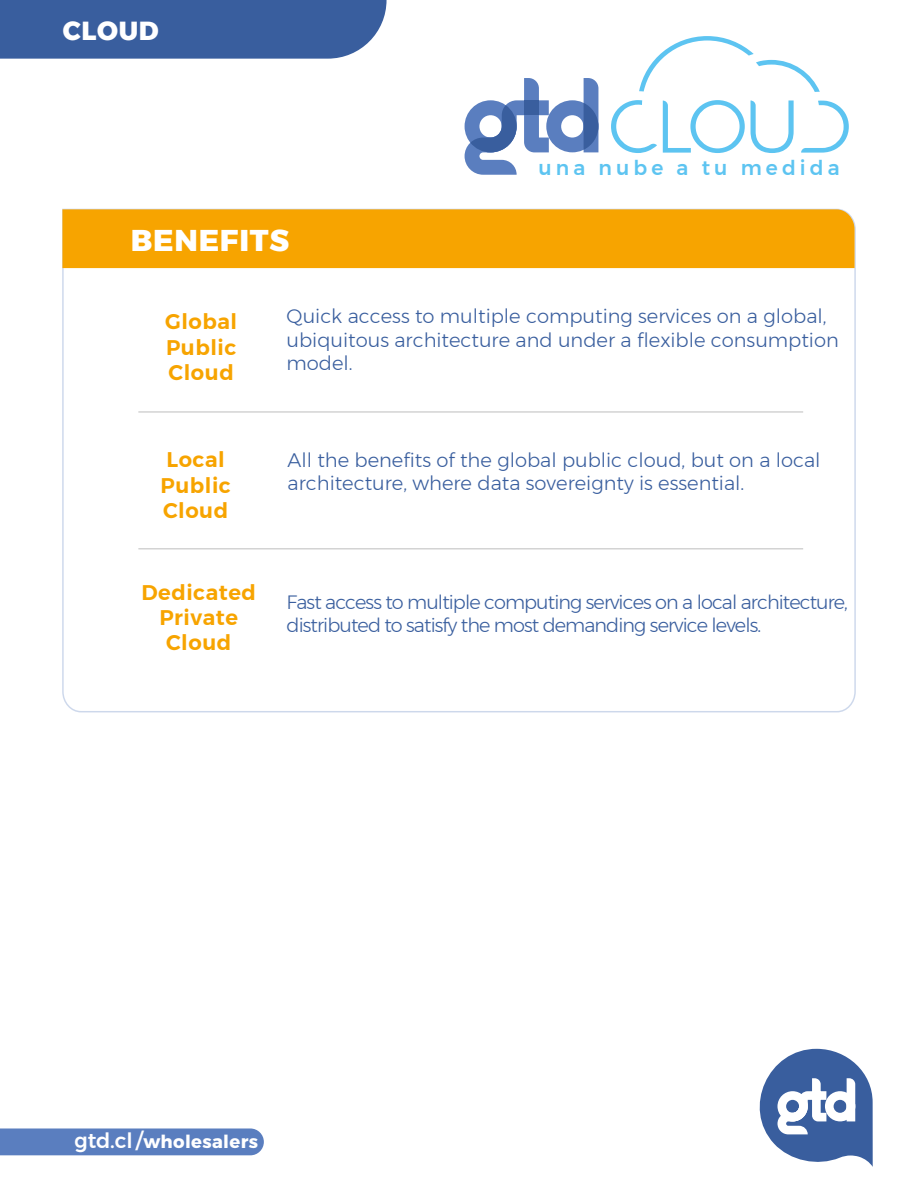
<style>
.page{position:relative;width:918px;height:1188px;background:#fff}
.page>*{position:absolute;margin:0;border:0;box-sizing:border-box;transform-origin:0 0}
.t1{font:800 30px "Montserrat";letter-spacing:.025em;color:#fff}
.t2{font:800 26.1px "Montserrat";letter-spacing:.025em;color:#fff}
.t3{font:600 21.15px/25.3px "Montserrat";letter-spacing:.025em;color:#f7a400;text-align:justify}
.t4{font:500 20.25px "Montserrat";letter-spacing:.205em;color:#5dc4f1}
.t5{font:300 19.5px/23.4px "Montserrat";color:#395e9e}
.t6{font:300 19.2px/23.1px "Montserrat";letter-spacing:-.045em;color:#395e9e}
.t7{font:700 18px "Montserrat";letter-spacing:.02em;color:#fff}
.s1{font-weight:500;font-size:20.85px}
</style>
<div class="page">
<div style="left:0;top:1128px;width:264px;height:27px;background:#5a7ebf"></div>
<svg style="left:759px;top:1049px;width:114px;height:118px"></svg>
<svg style="left:62px;top:225px;width:794px;height:487px"></svg>
<div style="left:62px;top:209px;width:793px;height:59px;background:#f7a400"></div>
<svg style="left:663px;top:100px;width:82px;height:53px"></svg>
<svg style="left:751px;top:100px;width:43px;height:53px"></svg>
<svg style="left:801px;top:101px;width:48px;height:52px"></svg>
<svg style="left:639px;top:36px;width:181px;height:56px"></svg>
<svg style="left:611px;top:100px;width:46px;height:53px"></svg>
<svg style="left:465px;top:78px;width:133px;height:97px"></svg>
<div style="left:0;top:0;width:387px;height:59px;background:#395e9e"></div>
<h2 class="t2" style="left:63px;top:10px;width:97px">CLOUD</h2>
<h1 class="t1" style="left:131px;top:216px;width:160px">BENEFITS</h1>
<p class="t4" style="left:538px;top:152px;width:303px">una nube a tu medida</p>
<p class="t3" style="left:165px;top:309px;width:74px">Global Public Cloud</p>
<p class="t3" style="left:161px;top:447px;width:72px;text-align:left">Local<br>Public<br>Cloud</p>
<p class="t3" style="left:141px;top:579px;width:116px;text-align:center">Dedicated<br>Private<br>Cloud</p>
<p class="t5" style="left:287px;top:304px;width:554px">Quick access to multiple computing services on a global, ubiquitous architecture and under a flexible consumption model.</p>
<p class="t5" style="left:288px;top:448px;width:535px">All the benefits of the global public cloud, but on a local architecture, where data sovereignty is essential.</p>
<p class="t6" style="left:287px;top:590px;width:563px">Fast access to multiple computing services on a local architecture, distributed to satisfy the most demanding service levels.</p>
<p class="t7" style="left:75px;top:1127px;width:185px"><span class="s1">gtd.cl/</span>wholesalers</p>
</div>
